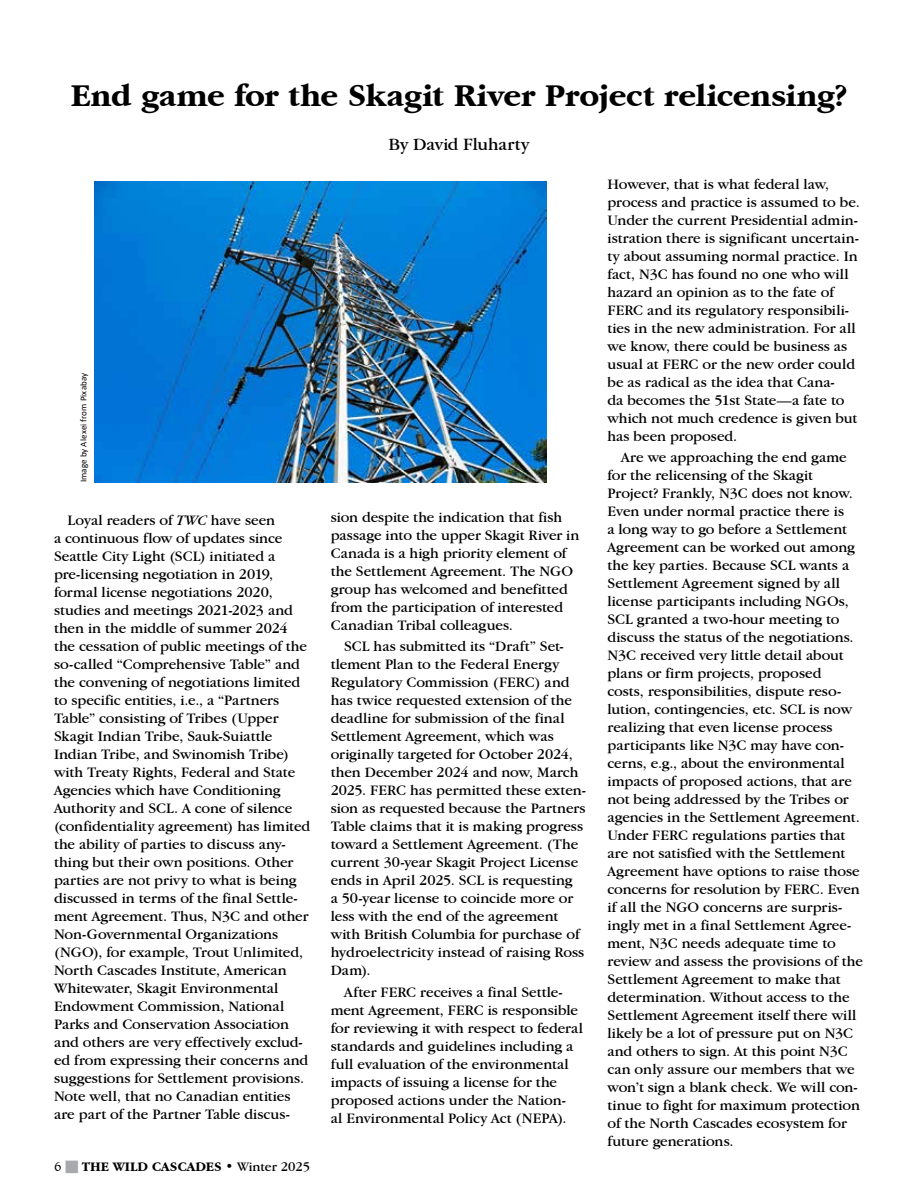
<style>
.page{position:relative;width:918px;height:1188px;background:#fff}
.page>*{position:absolute;margin:0;border:0;box-sizing:border-box;transform-origin:0 0}
.t1{font:700 33px "Garamond IT Cby BT";letter-spacing:-.01em;color:#000}
.t2{font:18px "Garamond IT Cby BT";color:#000}
.t3{font:15px/18px "Garamond IT Cby BT";letter-spacing:-.005em;color:#000}
.t4{font:700 13.5px "Garamond IT Cby BT";color:#000}
.t5{font:9px "Calibri";letter-spacing:.015em;color:#000}
.s1{font-style:italic}
.s2{font-family:"Caxton BT";font-weight:400}
.s3{color:#a7a9ac}
.s4{font-weight:400}
</style>
<div class="page">
<img style="left:95px;top:181px;width:451px;height:301px">
<h1 class="t1" style="left:71px;top:77px;width:778px">End game for the Skagit River Project relicensing?</h1>
<p class="t2" style="left:389px;top:133px;width:142px">By David Fluharty</p>
<p class="t5" style="left:77px;top:482px;width:111px;rotate:-90deg">Image by Alexei from Pixabay</p>
<p class="t3" style="left:54px;top:511px;width:258px;text-indent:13px">Loyal readers of <span class="s1">TWC</span> have seen<br>a continuous flow of updates since Seattle City Light (SCL) initiated a pre-licensing negotiation in 2019, formal license negotiations 2020, studies and meetings 2021-2023 and then in the middle of summer 2024 the cessation of public meetings of the so-called “Comprehensive Table” and the convening of negotiations limited to specific entities, i.e., a “Partners Table” consisting of Tribes (Upper Skagit Indian Tribe, Sauk-Suiattle Indian Tribe, and Swinomish Tribe) with Treaty Rights, Federal and State Agencies which have Conditioning Authority and SCL. A cone of silence (confidentiality agreement) has limited the ability of parties to discuss any&shy;thing but their own positions. Other parties are not privy to what is being discussed in terms of the final Settle&shy;ment Agreement. Thus, N3C and other Non-Governmental Organizations (NGO), for example, Trout Unlimited, North Cascades Institute, American Whitewater, Skagit Environmental Endowment Commission, National Parks and Conservation Association and others are very effectively exclud&shy;ed from expressing their concerns and suggestions for Settlement provisions.<br>Note well, that no Canadian entities are part of the Partner Table discus-</p>
<p class="t3" style="left:331px;top:508px;width:250px">sion despite the indication that fish passage into the upper Skagit River in Canada is a high priority element of the Settlement Agreement. The NGO group has welcomed and benefitted from the participation of interested Canadian Tribal colleagues.</p>
<p class="t3" style="left:331px;top:637px;width:257px;text-indent:14px">SCL has submitted its “Draft” Set&shy;tlement Plan to the Federal Energy Regulatory Commission (FERC) and has twice requested extension of the deadline for submission of the final Settlement Agreement, which was originally targeted for October 2024, then December 2024 and now, March 2025. FERC has permitted these exten&shy;sion as requested because the Partners Table claims that it is making progress toward a Settlement Agreement. (The current 30-year Skagit Project License ends in April 2025. SCL is requesting<br>a 50-year license to coincide more or less with the end of the agreement with British Columbia for purchase of hydroelectricity instead of raising Ross Dam).</p>
<p class="t3" style="left:331px;top:983px;width:254px;text-indent:13px">After FERC receives a final Settle&shy;ment Agreement, FERC is responsible for reviewing it with respect to federal standards and guidelines including a full evaluation of the environmental impacts of issuing a license for the proposed actions under the Nation-<br>al Environmental Policy Act (NEPA).</p>
<p class="t4" style="left:54px;top:1159px;width:258px"><span class="s2">6</span> <span class="s3">■</span> THE WILD CASCADES <span class="s4">• Winter 2025</span></p>
<p class="t3" style="left:608px;top:174px;width:254px">However, that is what federal law, process and practice is assumed to be.<br>Under the current Presidential admin&shy;istration there is significant uncertain&shy;ty about assuming normal practice. In fact, N3C has found no one who will hazard an opinion as to the fate of FERC and its regulatory responsibili&shy;ties in the new administration. For all we know, there could be business as usual at FERC or the new order could be as radical as the idea that Cana-<br>da becomes the 51st State—a fate to which not much credence is given but has been proposed.</p>
<p class="t3" style="left:608px;top:448px;width:257px;text-indent:14px">Are we approaching the end game for the relicensing of the Skagit Project? Frankly, N3C does not know.<br>Even under normal practice there is<br>a long way to go before a Settlement Agreement can be worked out among the key parties. Because SCL wants a Settlement Agreement signed by all license participants including NGOs, SCL granted a two-hour meeting to discuss the status of the negotiations.<br>N3C received very little detail about plans or firm projects, proposed<br>costs, responsibilities, dispute reso&shy;lution, contingencies, etc. SCL is now realizing that even license process participants like N3C may have con&shy;cerns, e.g., about the environmental impacts of proposed actions, that are not being addressed by the Tribes or agencies in the Settlement Agreement.<br>Under FERC regulations parties that are not satisfied with the Settlement Agreement have options to raise those concerns for resolution by FERC. Even if all the NGO concerns are surpris&shy;ingly met in a final Settlement Agree&shy;ment, N3C needs adequate time to review and assess the provisions of the Settlement Agreement to make that determination. Without access to the Settlement Agreement itself there will likely be a lot of pressure put on N3C and others to sign. At this point N3C can only assure our members that we won’t sign a blank check. We will con&shy;tinue to fight for maximum protection of the North Cascades ecosystem for future generations.</p>
</div>
